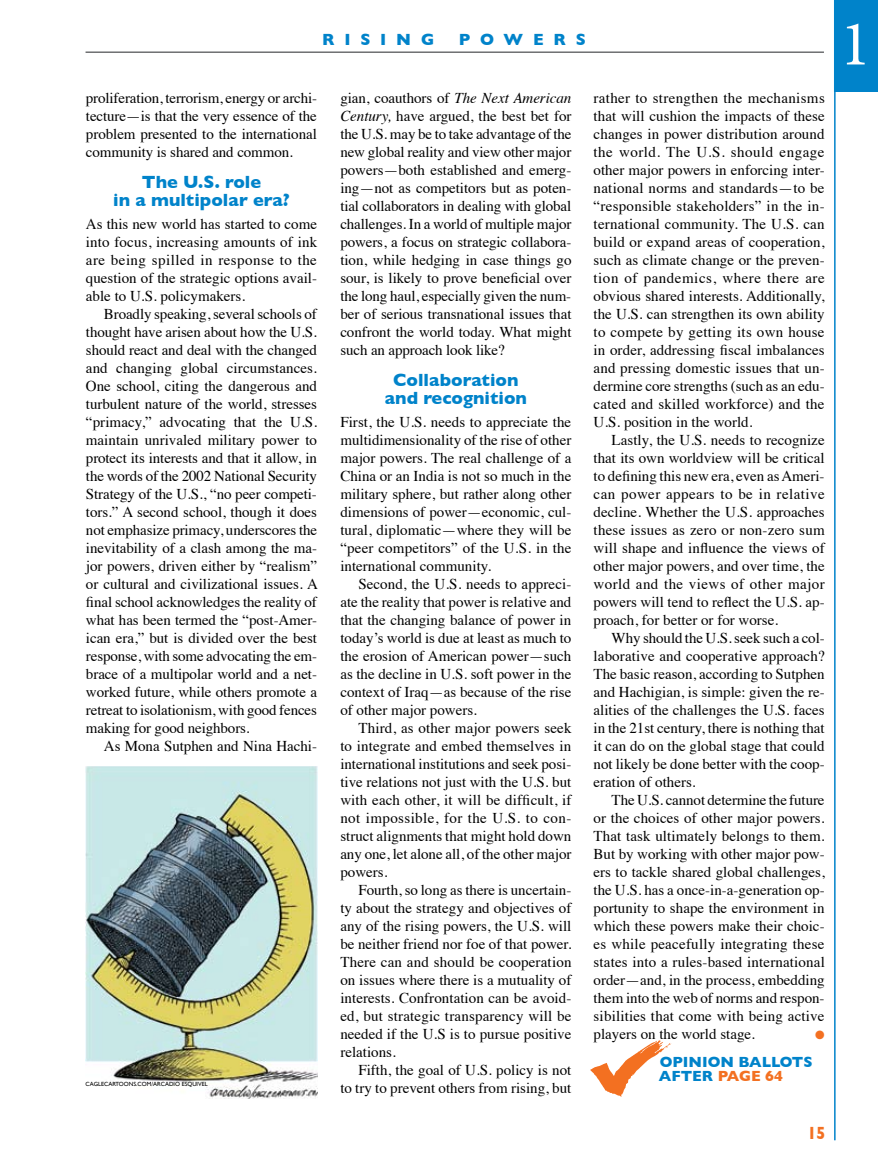
<style>
.page{position:relative;width:878px;height:1175px;background:#fff}
.page>*{position:absolute;margin:0;border:0;box-sizing:border-box;transform-origin:0 0}
.t1{font:64.5px "Minion Pro";color:#fff}
.t2{font:700 18px/18px "Gill Sans";color:#0083ca;text-align:center}
.t3{font:700 18px "Gill Sans";color:#f37021;scale:.83 1}
.t4{font:700 16.5px "Gill Sans";letter-spacing:.595em;color:#0083ca}
.t5{font:15px/18px "Times";color:#000;text-align:justify}
.t6{font:700 15px/13.5px "Gill Sans";color:#0083ca}
.t7{font:6px "Gill Sans";color:#000}
.s1{font-style:italic}
.s2{color:#f37021}
</style>
<div class="page">
<hr style="left:86px;top:51px;width:738px;height:2px;background:#6d6f71">
<div style="left:835px;top:0;width:43px;height:91px;background:#0083ca"></div>
<hr style="left:834px;top:0;width:1px;height:1140px;background:#0083ca">
<svg style="left:590px;top:1040px;width:81px;height:56px"></svg>
<img style="left:86px;top:766px;width:231px;height:332px">
<p class="t4" style="left:322px;top:30px;width:110px">ris ing</p>
<p class="t4" style="left:458px;top:30px;width:126px">pow ers</p>
<h1 class="t1" style="left:839px;top:1px;width:32px">1</h1>
<p class="t5" style="left:86px;top:87px;width:233px">proliferation, terrorism, energy or archi&shy;tecture—is that the very essence of the problem presented to the international community is shared and common.</p>
<p class="t2" style="left:113px;top:173px;width:178px">The U.S. role<br>in a multipolar era?</p>
<p class="t5" style="left:86px;top:213px;width:233px">As this new world has started to come into focus, increasing amounts of ink are being spilled in response to the question of the strategic options avail&shy;able to U.S. policymakers.</p>
<p class="t5" style="left:86px;top:303px;width:233px;text-indent:18px">Broadly speaking, several schools of thought have arisen about how the U.S. should react and deal with the changed and changing global circumstances.<br>One school, citing the dangerous and turbulent nature of the world, stresses “primacy,” advocating that the U.S. maintain unrivaled military power to protect its interests and that it allow, in the words of the 2002 National Security Strategy of the U.S., “no peer competi&shy;tors.” A second school, though it does not emphasize primacy, underscores the inevitability of a clash among the ma&shy;jor powers, driven either by “realism” or cultural and civilizational issues. A final school acknowledges the reality of what has been termed the “post-Amer&shy;ican era,” but is divided over the best response, with some advocating the em&shy;brace of a multipolar world and a net&shy;worked future, while others promote a retreat to isolationism, with good fences making for good neighbors.</p>
<p class="t5" style="left:104px;top:735px;width:214px">As Mona Sutphen and Nina Hachi-</p>
<p class="t7" style="left:86px;top:1080px;width:124px">CAGLECARTOONS.COM/ARCADIO ESQUIVEL</p>
<p class="t5" style="left:340px;top:87px;width:233px">gian, coauthors of <span class="s1">The Next American Century,</span> have argued, the best bet for the U.S. may be to take advantage of the new global reality and view other major powers—both established and emerg&shy;ing—not as competitors but as poten&shy;tial collaborators in dealing with global challenges. In a world of multiple major powers, a focus on strategic collabora&shy;tion, while hedging in case things go sour, is likely to prove beneficial over the long haul, especially given the num&shy;ber of serious transnational issues that confront the world today. What might such an approach look like?</p>
<p class="t2" style="left:384px;top:371px;width:144px">Collaboration and recognition</p>
<p class="t5" style="left:340px;top:411px;width:233px">First, the U.S. needs to appreciate the multidimensionality of the rise of other major powers. The real challenge of a China or an India is not so much in the military sphere, but rather along other dimensions of power—economic, cul&shy;tural, diplomatic—where they will be “peer competitors” of the U.S. in the international community.</p>
<p class="t5" style="left:340px;top:573px;width:233px;text-indent:18px">Second, the U.S. needs to appreci&shy;ate the reality that power is relative and that the changing balance of power in today’s world is due at least as much to the erosion of American power—such as the decline in U.S. soft power in the context of Iraq—as because of the rise of other major powers.</p>
<p class="t5" style="left:340px;top:717px;width:233px;text-indent:18px">Third, as other major powers seek to integrate and embed themselves in international institutions and seek posi&shy;tive relations not just with the U.S. but with each other, it will be difficult, if not impossible, for the U.S. to con&shy;struct alignments that might hold down any one, let alone all, of the other major powers.</p>
<p class="t5" style="left:340px;top:879px;width:233px;text-indent:18px">Fourth, so long as there is uncertain&shy;ty about the strategy and objectives of any of the rising powers, the U.S. will be neither friend nor foe of that power.<br>There can and should be cooperation on issues where there is a mutuality of interests. Confrontation can be avoid&shy;ed, but strategic transparency will be needed if the U.S is to pursue positive relations.</p>
<p class="t5" style="left:340px;top:1059px;width:233px;text-align:right">Fifth, the goal of U.S. policy is not<br>to try to prevent others from rising, but</p>
<p class="t5" style="left:593px;top:88px;width:233px">rather to strengthen the mechanisms that will cushion the impacts of these changes in power distribution around the world. The U.S. should engage other major powers in enforcing inter&shy;national norms and standards—to be “responsible stakeholders” in the in&shy;ternational community. The U.S. can build or expand areas of cooperation, such as climate change or the preven&shy;tion of pandemics, where there are obvious shared interests. Additionally, the U.S. can strengthen its own ability to compete by getting its own house in order, addressing fiscal imbalances and pressing domestic issues that un&shy;dermine core strengths (such as an edu&shy;cated and skilled workforce) and the U.S. position in the world.</p>
<p class="t5" style="left:593px;top:430px;width:233px;text-indent:18px">Lastly, the U.S. needs to recognize that its own worldview will be critical to defining this new era, even as Ameri&shy;can power appears to be in relative decline. Whether the U.S. approaches these issues as zero or non-zero sum will shape and influence the views of other major powers, and over time, the world and the views of other major powers will tend to reflect the U.S. ap&shy;proach, for better or for worse.</p>
<p class="t5" style="left:593px;top:628px;width:233px;text-indent:18px">Why should the U.S. seek such a col&shy;laborative and cooperative approach?<br>The basic reason, according to Sutphen and Hachigian, is simple: given the re&shy;alities of the challenges the U.S. faces in the 21st century, there is nothing that it can do on the global stage that could not likely be done better with the coop&shy;eration of others.</p>
<p class="t5" style="left:593px;top:790px;width:233px;text-indent:18px">The U.S. cannot determine the future or the choices of other major powers.<br>That task ultimately belongs to them.<br>But by working with other major pow&shy;ers to tackle shared global challenges, the U.S. has a once-in-a-generation op&shy;portunity to shape the environment in which these powers make their choic&shy;es while peacefully integrating these states into a rules-based international order—and, in the process, embedding them into the web of norms and respon&shy;sibilities that come with being active players on the world stage.</p>
<p class="t6" style="left:659px;top:1055px;width:144px">Opinion Ballots<br>After <span class="s2">pag e 64</span></p>
<p class="t3" style="left:807px;top:1122px;width:23px">15</p>
</div>
